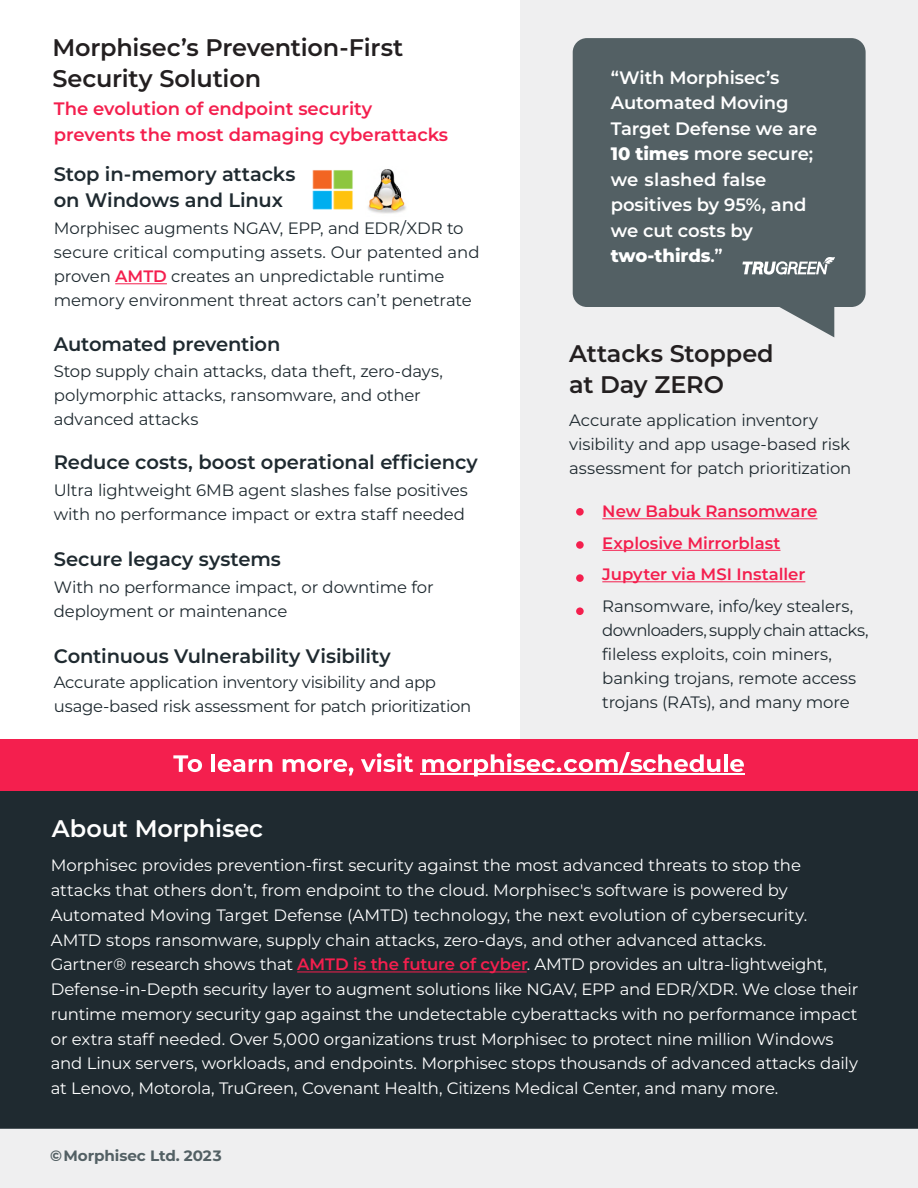
<style>
.page{position:relative;width:918px;height:1188px;background:#fff}
.page>*{position:absolute;margin:0;border:0;box-sizing:border-box;transform-origin:0 0}
.t1{font:600 24px/31.5px "Montserrat";letter-spacing:-.005em;color:#231f20}
.t2{font:600 24px "Montserrat";letter-spacing:-.005em;color:#fff}
.t3{font:600 19.5px/25.5px "Montserrat";letter-spacing:-.005em;color:#1f2a30}
.t4{font:600 18px/25.5px "Montserrat";letter-spacing:-.005em;color:#fff}
.t5{font:600 18px/25.5px "Montserrat";color:#f41f4e}
.t6{font:16.5px/24.8px "Montserrat";letter-spacing:-.01em;color:#fff}
.t7{font:16.5px/24px "Montserrat";letter-spacing:-.01em;color:#1f2a30}
.t8{font:600 16.5px/31.5px "Montserrat";color:#f41f4e}
.t9{font:700 15px "Montserrat";letter-spacing:-.005em;color:#536064}
.s1{font-weight:600;color:#f41f4e}
.s2{font-weight:800}
</style>
<div class="page">
<div style="left:521px;top:0;width:397px;height:762px;background:#efeff0"></div>
<div style="left:0;top:1072px;width:918px;height:116px;background:#efeff0"></div>
<div style="left:0;top:774px;width:918px;height:355px;background:#1f2a30"></div>
<hr style="left:115px;top:283px;width:52px;height:1px;background:#f41f4e">
<hr style="left:602px;top:518px;width:215px;height:1px;background:#f41f4e">
<hr style="left:602px;top:550px;width:179px;height:1px;background:#f41f4e">
<hr style="left:602px;top:581px;width:203px;height:1px;background:#f41f4e">
<img style="left:313px;top:170px;width:40px;height:39px">
<div style="left:0;top:740px;width:918px;height:51px;background:#f41f4e"></div>
<svg style="left:173px;top:755px;width:29px;height:17px"></svg>
<hr style="left:211px;top:754px;width:4px;height:18px;background:#fff">
<svg style="left:218px;top:759px;width:54px;height:13px"></svg>
<svg style="left:283px;top:759px;width:70px;height:17px"></svg>
<svg style="left:361px;top:753px;width:52px;height:19px"></svg>
<svg style="left:422px;top:752px;width:298px;height:24px"></svg>
<hr style="left:724px;top:754px;width:4px;height:18px;background:#fff">
<svg style="left:730px;top:759px;width:14px;height:13px"></svg>
<hr style="left:420px;top:774px;width:325px;height:1px;background:#fff">
<img style="left:368px;top:169px;width:38px;height:45px">
<div style="left:576px;top:508px;width:8px;height:8px;background:#f41f4e;border-radius:50%"></div>
<div style="left:576px;top:541px;width:8px;height:8px;background:#f41f4e;border-radius:50%"></div>
<div style="left:576px;top:574px;width:8px;height:8px;background:#f41f4e;border-radius:50%"></div>
<div style="left:576px;top:607px;width:8px;height:8px;background:#f41f4e;border-radius:50%"></div>
<svg style="left:573px;top:38px;width:293px;height:299px;fill:#536064"></svg>
<svg style="left:742px;top:257px;width:93px;height:18px"></svg>
<hr style="left:297px;top:972px;width:230px;height:1px;background:#f41f4e">
<h1 class="t1" style="left:52px;top:31px;width:353px">Morphisec’s Prevention-First<br>Security Solution</h1>
<p class="t5" style="left:54px;top:96px;width:396px">The evolution of endpoint security prevents the most damaging cyberattacks</p>
<p class="t3" style="left:54px;top:161px;width:243px">Stop in-memory attacks on Windows and Linux</p>
<p class="t7" style="left:54px;top:216px;width:427px">Morphisec augments NGAV, EPP, and EDR/XDR to secure critical computing assets. Our patented and proven <span class="s1">AMTD</span> creates an unpredictable runtime memory environment threat actors can’t penetrate</p>
<p class="t3" style="left:54px;top:331px;width:228px">Automated prevention</p>
<p class="t7" style="left:54px;top:358px;width:391px">Stop supply chain attacks, data theft, zero-days, polymorphic attacks, ransomware, and other advanced attacks</p>
<p class="t3" style="left:54px;top:448px;width:425px">Reduce costs, boost operational efficiency</p>
<p class="t7" style="left:54px;top:478px;width:415px">Ultra lightweight 6MB agent slashes false positives with no performance impact or extra staff needed</p>
<p class="t3" style="left:54px;top:546px;width:229px">Secure legacy systems</p>
<p class="t7" style="left:54px;top:574px;width:381px">With no performance impact, or downtime for deployment or maintenance</p>
<p class="t3" style="left:54px;top:642px;width:339px">Continuous Vulnerability Visibility</p>
<p class="t7" style="left:54px;top:670px;width:419px">Accurate application inventory visibility and app usage-based risk assessment for patch prioritization</p>
<p class="t4" style="left:611px;top:64px;width:208px">“With Morphisec’s<br>Automated Moving<br>Target Defense we are<br><span class="s2">10 times</span> more secure; we slashed false positives by 95%, and we cut costs by <span class="s2">two-thirds</span>.”</p>
<h1 class="t1" style="left:569px;top:337px;width:206px">Attacks Stopped at Day ZERO</h1>
<p class="t7" style="left:569px;top:407px;width:284px">Accurate application inventory visibility and app usage-based risk assessment for patch prioritization</p>
<p class="t8" style="left:602px;top:495px;width:217px">New Babuk Ransomware<br>Explosive Mirrorblast<br>Jupyter via MSI Installer</p>
<p class="t7" style="left:602px;top:593px;width:268px">Ransomware, info/key stealers, downloaders, supply chain attacks, fileless exploits, coin miners, banking trojans, remote access trojans (RATs), and many more</p>
<h1 class="t2" style="left:52px;top:813px;width:213px">About Morphisec</h1>
<p class="t6" style="left:51px;top:853px;width:809px">Morphisec provides prevention-first security against the most advanced threats to stop the attacks that others don’t, from endpoint to the cloud. Morphisec's software is powered by Automated Moving Target Defense (AMTD) technology, the next evolution of cybersecurity.<br>AMTD stops ransomware, supply chain attacks, zero-days, and other advanced attacks.<br>Gartner® research shows that <span class="s1">AMTD is the future of cyber</span>. AMTD provides an ultra-lightweight, Defense-in-Depth security layer to augment solutions like NGAV, EPP and EDR/XDR. We close their runtime memory security gap against the undetectable cyberattacks with no performance impact or extra staff needed. Over 5,000 organizations trust Morphisec to protect nine million Windows and Linux servers, workloads, and endpoints. Morphisec stops thousands of advanced attacks daily at Lenovo, Motorola, TruGreen, Covenant Health, Citizens Medical Center, and many more.</p>
<p class="t9" style="left:50px;top:1145px;width:173px">©Morphisec Ltd. 2023</p>
</div>
